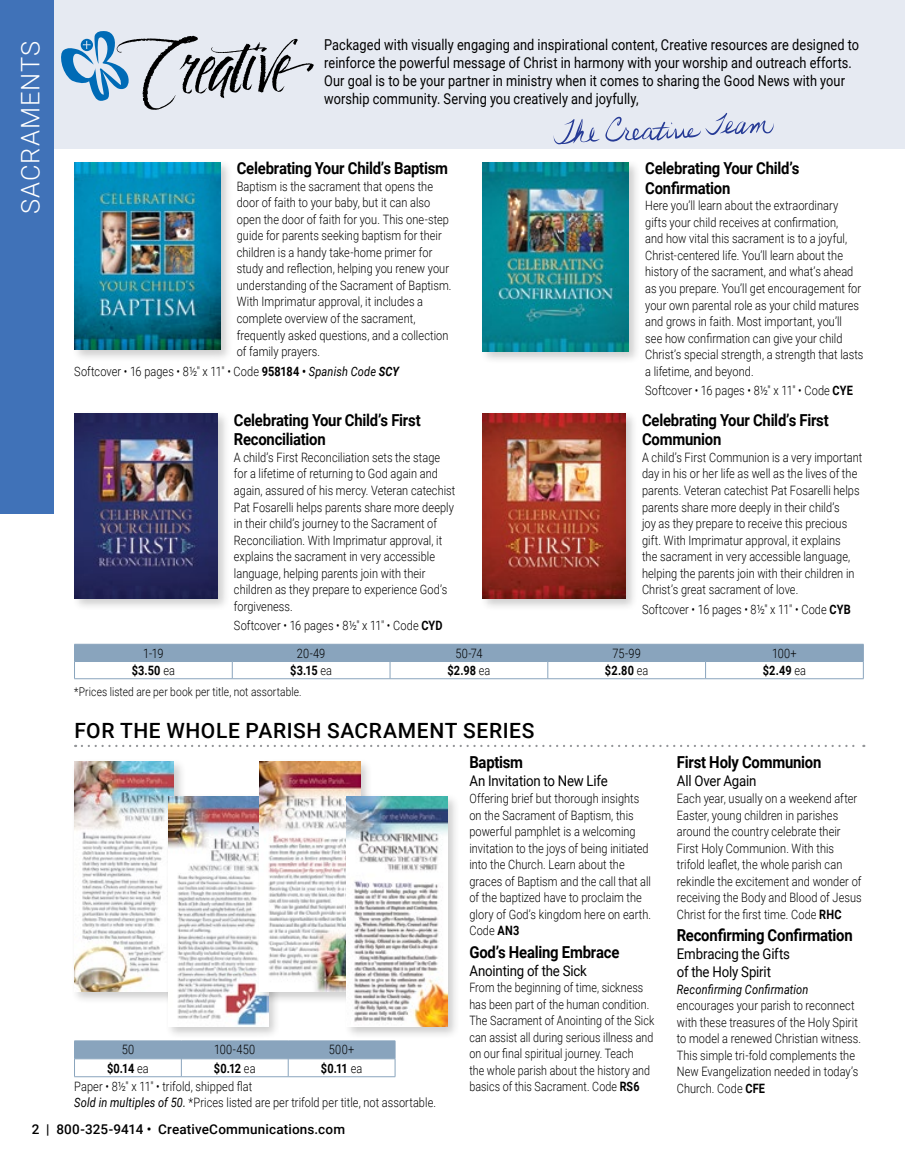
<style>
.page{position:relative;width:905px;height:1175px;background:#fff}
.page>*{position:absolute;margin:0;border:0;box-sizing:border-box;transform-origin:0 0}
.t1{font:300 25.5px "Roboto";letter-spacing:.03em;color:#fff}
.t2{font:500 21px "Roboto";letter-spacing:.03em;color:#000}
.t3{font:700 16.5px/19.5px "Roboto";letter-spacing:-.015em;color:#000;scale:.9 1}
.t4{font:15px/18px "Roboto";letter-spacing:.005em;color:#000;scale:.85 1}
.t5{font:14.7px/18px "Roboto";letter-spacing:-.015em;color:#000;scale:.9 1}
.t6{font:500 13.5px "Roboto";letter-spacing:.015em;color:#000}
.t7{font:300 12.9px/16.5px "Roboto";letter-spacing:.005em;color:#000;scale:.85 1}
.t8{font:300 12.9px/16.5px "Roboto";letter-spacing:.005em;color:#000;scale:.83 1}
.t9{font:700 12.9px "Roboto";letter-spacing:-.02em;color:#000;scale:.85 1}
.t10{font:italic 12.9px "Roboto";letter-spacing:.015em;color:#000;scale:.85 1}
.t11{font:300 12px "Roboto";letter-spacing:.01em;color:#000;scale:.85 1}
.s1{font-weight:700}
.s2{font-weight:400;font-style:italic}
.s3{font-weight:700;font-style:italic}
.s4{font-weight:300}
</style>
<div class="page">
<div style="left:47px;top:0;width:857px;height:148px;background:#e6eaf2"></div>
<svg style="left:553px;top:113px;width:220px;height:31px"></svg>
<div style="left:71px;top:158px;width:162px;height:204px;background:#000;opacity:.2"></div>
<img style="left:75px;top:162px;width:145px;height:187px">
<svg style="left:82px;top:744px;width:782px;height:3px"></svg>
<div style="left:70px;top:757px;width:117px;height:247px;background:#000;opacity:.2"></div>
<img style="left:74px;top:761px;width:100px;height:230px">
<div style="left:164px;top:792px;width:117px;height:247px;background:#000;opacity:.2"></div>
<img style="left:168px;top:796px;width:100px;height:230px">
<div style="left:256px;top:757px;width:117px;height:247px;background:#000;opacity:.2"></div>
<img style="left:260px;top:761px;width:100px;height:230px">
<div style="left:343px;top:792px;width:117px;height:247px;background:#000;opacity:.2"></div>
<img style="left:346px;top:796px;width:101px;height:230px">
<svg style="left:74px;top:1040px;width:322px;height:36px"></svg>
<hr style="left:74px;top:1058px;width:107px;height:1px;background:#89a4bd">
<hr style="left:181px;top:1058px;width:107px;height:1px;background:#89a4bd">
<hr style="left:288px;top:1058px;width:107px;height:1px;background:#89a4bd">
<hr style="left:74px;top:1076px;width:107px;height:1px;background:#89a4bd">
<hr style="left:181px;top:1076px;width:107px;height:1px;background:#89a4bd">
<hr style="left:288px;top:1076px;width:107px;height:1px;background:#89a4bd">
<div style="left:479px;top:409px;width:159px;height:202px;background:#000;opacity:.2"></div>
<img style="left:483px;top:413px;width:143px;height:185px">
<div style="left:479px;top:158px;width:162px;height:206px;background:#000;opacity:.2"></div>
<img style="left:483px;top:162px;width:146px;height:189px">
<div style="left:71px;top:409px;width:159px;height:202px;background:#000;opacity:.2"></div>
<img style="left:75px;top:413px;width:143px;height:185px">
<hr style="left:74px;top:678px;width:158px;height:1px;background:#89a4bd">
<hr style="left:232px;top:678px;width:158px;height:1px;background:#89a4bd">
<hr style="left:390px;top:678px;width:158px;height:1px;background:#89a4bd">
<hr style="left:548px;top:678px;width:157px;height:1px;background:#89a4bd">
<hr style="left:705px;top:678px;width:158px;height:1px;background:#89a4bd">
<svg style="left:74px;top:644px;width:790px;height:34px"></svg>
<hr style="left:74px;top:661px;width:158px;height:1px;background:#89a4bd">
<hr style="left:232px;top:661px;width:158px;height:1px;background:#89a4bd">
<hr style="left:390px;top:661px;width:158px;height:1px;background:#89a4bd">
<hr style="left:548px;top:661px;width:157px;height:1px;background:#89a4bd">
<hr style="left:705px;top:661px;width:158px;height:1px;background:#89a4bd">
<div style="left:0;top:0;width:53px;height:513px;background:#4072b8"></div>
<svg style="left:61px;top:31px;width:253px;height:79px"></svg>
<h1 class="t1" style="left:13px;top:214px;width:174px;rotate:-90deg">SACRAMENTS</h1>
<p class="t4" style="left:324px;top:35px;width:631px">Packaged with visually engaging and inspirational content, Creative resources are designed to reinforce the powerful message of Christ in harmony with your worship and outreach efforts.<br>Our goal is to be your partner in ministry when it comes to sharing the Good News with your worship community. Serving you creatively and joyfully,</p>
<p class="t3" style="left:237px;top:158px;width:236px">Celebrating Your Child’s Baptism</p>
<p class="t7" style="left:237px;top:178px;width:254px">Baptism is the sacrament that opens the door of faith to your baby, but it can also open the door of faith for you. This one-step guide for parents seeking baptism for their children is a handy take-home primer for study and reflection, helping you renew your understanding of the Sacrament of Baptism.<br>With Imprimatur approval, it includes a complete overview of the sacrament, frequently asked questions, and a collection of family prayers.</p>
<p class="t7" style="left:74px;top:362px;width:383px">Softcover • 16 pages • 8½" x 11" • Code <span class="s1">958184 •</span> <span class="s2">Spanish Code</span> <span class="s3">SCY</span></p>
<p class="t3" style="left:234px;top:410px;width:209px">Celebrating Your Child’s First<br>Reconciliation</p>
<p class="t7" style="left:234px;top:448px;width:262px">A child’s First Reconciliation sets the stage for a lifetime of returning to God again and again, assured of his mercy. Veteran catechist Pat Fosarelli helps parents share more deeply in their child’s journey to the Sacrament of Reconciliation. With Imprimatur approval, it explains the sacrament in very accessible language, helping parents join with their children as they prepare to experience God’s forgiveness.</p>
<p class="t7" style="left:234px;top:617px;width:247px">Softcover • 16 pages • 8½" x 11" • Code <span class="s1">CYD</span></p>
<p class="t3" style="left:645px;top:158px;width:173px">Celebrating Your Child’s<br>Confirmation</p>
<p class="t7" style="left:645px;top:197px;width:258px">Here you’ll learn about the extraordinary<br>gifts your child receives at confirmation,<br>and how vital this sacrament is to a joyful, Christ-centered life. You’ll learn about the history of the sacrament, and what’s ahead as you prepare. You’ll get encouragement for your own parental role as your child matures and grows in faith. Most important, you’ll<br>see how confirmation can give your child Christ’s special strength, a strength that lasts a lifetime, and beyond.</p>
<p class="t7" style="left:645px;top:382px;width:246px">Softcover • 16 pages • 8½" x 11" • Code <span class="s1">CYE</span></p>
<p class="t3" style="left:642px;top:410px;width:209px">Celebrating Your Child’s First<br>Communion</p>
<p class="t7" style="left:642px;top:448px;width:261px">A child’s First Communion is a very important day in his or her life as well as the lives of the parents. Veteran catechist Pat Fosarelli helps parents share more deeply in their child’s<br>joy as they prepare to receive this precious gift. With Imprimatur approval, it explains<br>the sacrament in very accessible language, helping the parents join with their children in Christ’s great sacrament of love.</p>
<p class="t7" style="left:642px;top:600px;width:247px">Softcover • 16 pages • 8½" x 11" • Code <span class="s1">CYB</span></p>
<p class="t7" style="left:143px;top:644px;width:25px">1-19</p>
<p class="t7" style="left:297px;top:644px;width:35px">20-49</p>
<p class="t7" style="left:455px;top:644px;width:33px">50-74</p>
<p class="t7" style="left:612px;top:644px;width:35px">75-99</p>
<p class="t7" style="left:772px;top:644px;width:30px">100+</p>
<p class="t9" style="left:132px;top:661px;width:52px">$3.50 <span class="s4">ea</span></p>
<p class="t9" style="left:290px;top:661px;width:51px">$3.15 <span class="s4">ea</span></p>
<p class="t9" style="left:447px;top:661px;width:52px">$2.98 <span class="s4">ea</span></p>
<p class="t9" style="left:605px;top:661px;width:53px">$2.80 <span class="s4">ea</span></p>
<p class="t9" style="left:762px;top:661px;width:52px">$2.49 <span class="s4">ea</span></p>
<p class="t11" style="left:74px;top:683px;width:269px">*Prices listed are per book per title, not assortable.</p>
<h2 class="t2" style="left:74px;top:716px;width:461px">FOR THE WHOLE PARISH SACRAMENT SERIES</h2>
<p class="t3" style="left:469px;top:752px;width:61px">Baptism</p>
<p class="t5" style="left:469px;top:771px;width:155px">An Invitation to New Life</p>
<p class="t7" style="left:469px;top:789px;width:215px">Offering brief but thorough insights on the Sacrament of Baptism, this powerful pamphlet is a welcoming invitation to the joys of being initiated into the Church. Learn about the graces of Baptism and the call that all of the baptized have to proclaim the glory of God’s kingdom here on earth.<br>Code <span class="s1">AN3</span></p>
<p class="t3" style="left:469px;top:941px;width:168px">God’s Healing Embrace</p>
<p class="t5" style="left:469px;top:961px;width:132px">Anointing of the Sick</p>
<p class="t8" style="left:469px;top:979px;width:224px">From the beginning of time, sickness has been part of the human condition.<br>The Sacrament of Anointing of the Sick can assist all during serious illness and on our final spiritual journey. Teach<br>the whole parish about the history and basics of this Sacrament. Code <span class="s1">RS6</span></p>
<p class="t7" style="left:122px;top:1041px;width:16px">50</p>
<p class="t7" style="left:214px;top:1041px;width:50px">100-450</p>
<p class="t7" style="left:329px;top:1041px;width:31px">500+</p>
<p class="t9" style="left:107px;top:1059px;width:50px">$0.14 <span class="s4">ea</span></p>
<p class="t9" style="left:214px;top:1059px;width:50px">$0.12 <span class="s4">ea</span></p>
<p class="t9" style="left:321px;top:1059px;width:50px">$0.11 <span class="s4">ea</span></p>
<p class="t7" style="left:74px;top:1077px;width:427px">Paper • 8½" x 11" • trifold, shipped flat<br><span class="s2">Sold in multiples of 50.</span> *Prices listed are per trifold per title, not assortable.</p>
<p class="t3" style="left:676px;top:752px;width:162px">First Holy Communion</p>
<p class="t5" style="left:676px;top:771px;width:90px">All Over Again</p>
<p class="t7" style="left:676px;top:789px;width:219px">Each year, usually on a weekend after Easter, young children in parishes around the country celebrate their First Holy Communion. With this trifold leaflet, the whole parish can rekindle the excitement and wonder of receiving the Body and Blood of Jesus Christ for the first time. Code <span class="s1">RHC</span></p>
<p class="t3" style="left:676px;top:925px;width:197px">Reconfirming Confirmation</p>
<p class="t5" style="left:676px;top:944px;width:127px">Embracing the Gifts of the Holy Spirit</p>
<p class="t10" style="left:676px;top:980px;width:156px">Reconfirming Confirmation</p>
<p class="t7" style="left:676px;top:997px;width:218px">encourages your parish to reconnect with these treasures of the Holy Spirit to model a renewed Christian witness.<br>This simple tri-fold complements the New Evangelization needed in today’s Church. Code <span class="s1">CFE</span></p>
<p class="t6" style="left:32px;top:1119px;width:315px">2 | 800-325-9414 • CreativeCommunications.com</p>
</div>
